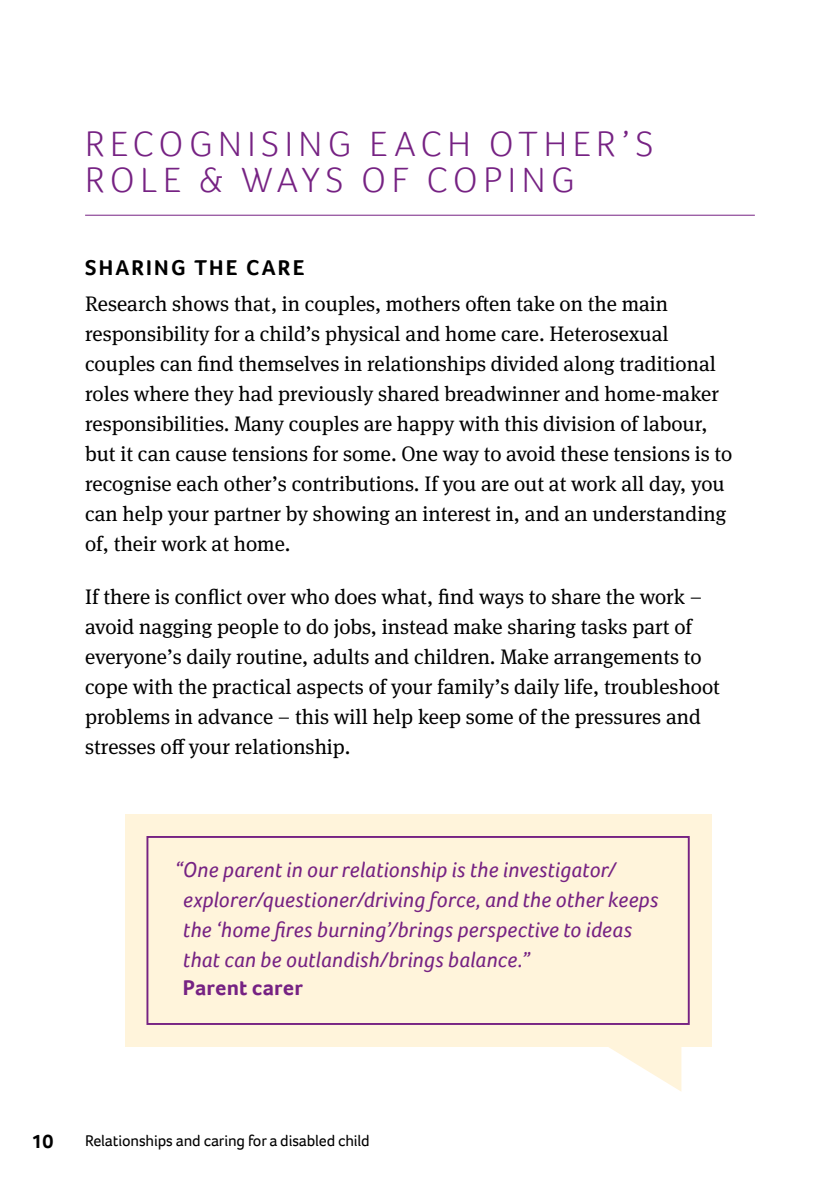
<style>
.page{position:relative;width:840px;height:1191px;background:#fff}
.page>*{position:absolute;margin:0;border:0;box-sizing:border-box;transform-origin:0 0}
.t1{font:300 36px/36px "Foco";letter-spacing:.155em;color:#762283}
.t2{font:italic 22px/30px "Foco";letter-spacing:.005em;color:#762283}
.t3{font:700 22px "Foco";letter-spacing:.1em;color:#000}
.t4{font:700 22px "Foco";color:#762283}
.t5{font:21px/30px "Meta Serif OT";color:#000}
.t6{font:700 20px "Foco";color:#000}
.t7{font:16px "Foco";letter-spacing:-.01em;color:#000}
</style>
<div class="page">
<hr style="left:85px;top:215px;width:669px;height:1px;background:#762283">
<div style="left:125px;top:814px;width:586px;height:232px;background:#fff4db"></div>
<div style="left:146px;top:836px;width:543px;height:189px;border:2px solid #762283"></div>
<svg style="left:606px;top:1046px;width:75px;height:45px"></svg>
<h1 class="t1" style="left:85px;top:125px;width:569px">R ECOGNISING EACH OTHER’S<br>ROLE &amp; WAYS OF COPING</h1>
<p class="t3" style="left:85px;top:253px;width:220px">Sharing the care</p>
<p class="t5" style="left:85px;top:288px;width:648px">Research shows that, in couples, mothers often take on the main responsibility for a child’s physical and home care. Heterosexual couples can find themselves in relationships divided along traditional roles where they had previously shared breadwinner and home-maker responsibilities. Many couples are happy with this division of labour, but it can cause tensions for some. One way to avoid these tensions is to recognise each other’s contributions. If you are out at work all day, you can help your partner by showing an interest in, and an understanding of, their work at home.</p>
<p class="t5" style="left:85px;top:581px;width:636px">If there is conflict over who does what, find ways to share the work – avoid nagging people to do jobs, instead make sharing tasks part of everyone’s daily routine, adults and children. Make arrangements to cope with the practical aspects of your family’s daily life, troubleshoot problems in advance – this will help keep some of the pressures and stresses off your relationship.</p>
<p class="t2" style="left:183px;top:854px;width:476px;text-indent:-9px">“One parent in our relationship is the investigator/ explorer/questioner/driving force, and the other keeps the ‘home fires burning’/brings perspective to ideas that can be outlandish/brings balance.”</p>
<p class="t4" style="left:183px;top:972px;width:121px">Parent carer</p>
<p class="t6" style="left:32px;top:1128px;width:23px">10</p>
<p class="t7" style="left:85px;top:1129px;width:286px">Relationships and caring for a disabled child</p>
</div>
